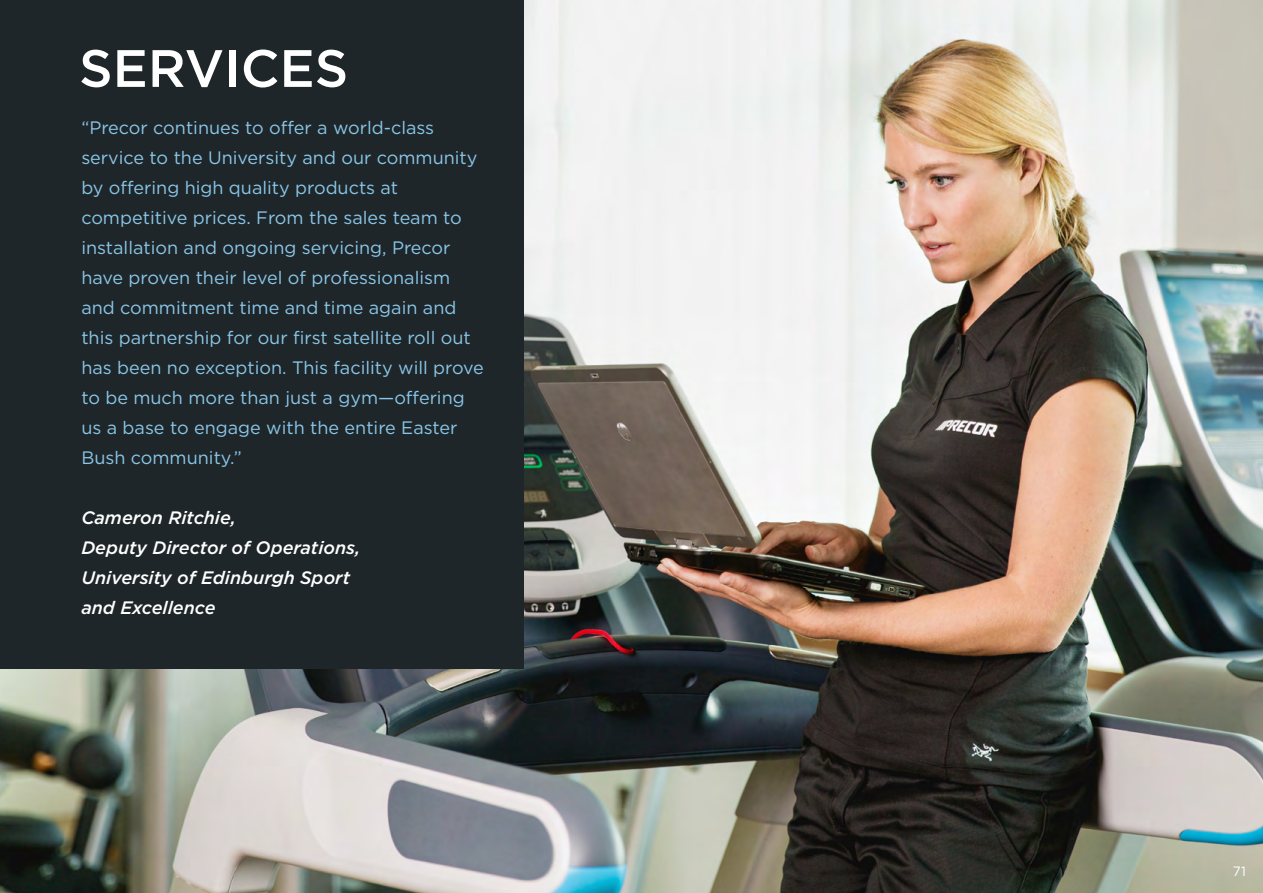
<style>
.page{position:relative;width:1263px;height:893px;background:#fff}
.page>*{position:absolute;margin:0;border:0;box-sizing:border-box;transform-origin:0 0}
.t1{font:500 52.5px "Gotham";color:#fff}
.t2{font:18px/30px "Gotham";color:#8ac6e8}
.t3{font:italic 500 18px/30px "Gotham";color:#fff}
.t4{font:13.5px "Gotham";color:#fff}
</style>
<div class="page">
<img style="left:0;top:0;width:1263px;height:893px">
<div style="left:0;top:0;width:523px;height:668px;background:#1e2629"></div>
<h1 class="t1" style="left:79px;top:34px;width:271px">SERVICES</h1>
<p class="t2" style="left:81px;top:113px;width:404px">“Precor continues to offer a world-class service to the University and our community by offering high quality products at competitive prices. From the sales team to installation and ongoing servicing, Precor have proven their level of professionalism and commitment time and time again and this partnership for our first satellite roll out has been no exception. This facility will prove to be much more than just a gym—offering us a base to engage with the entire Easter Bush community.”</p>
<p class="t3" style="left:81px;top:503px;width:281px">Cameron Ritchie,<br>Deputy Director of Operations,<br>University of Edinburgh Sport and Excellence</p>
<p class="t4" style="left:1233px;top:862px;width:15px">71</p>
</div>
